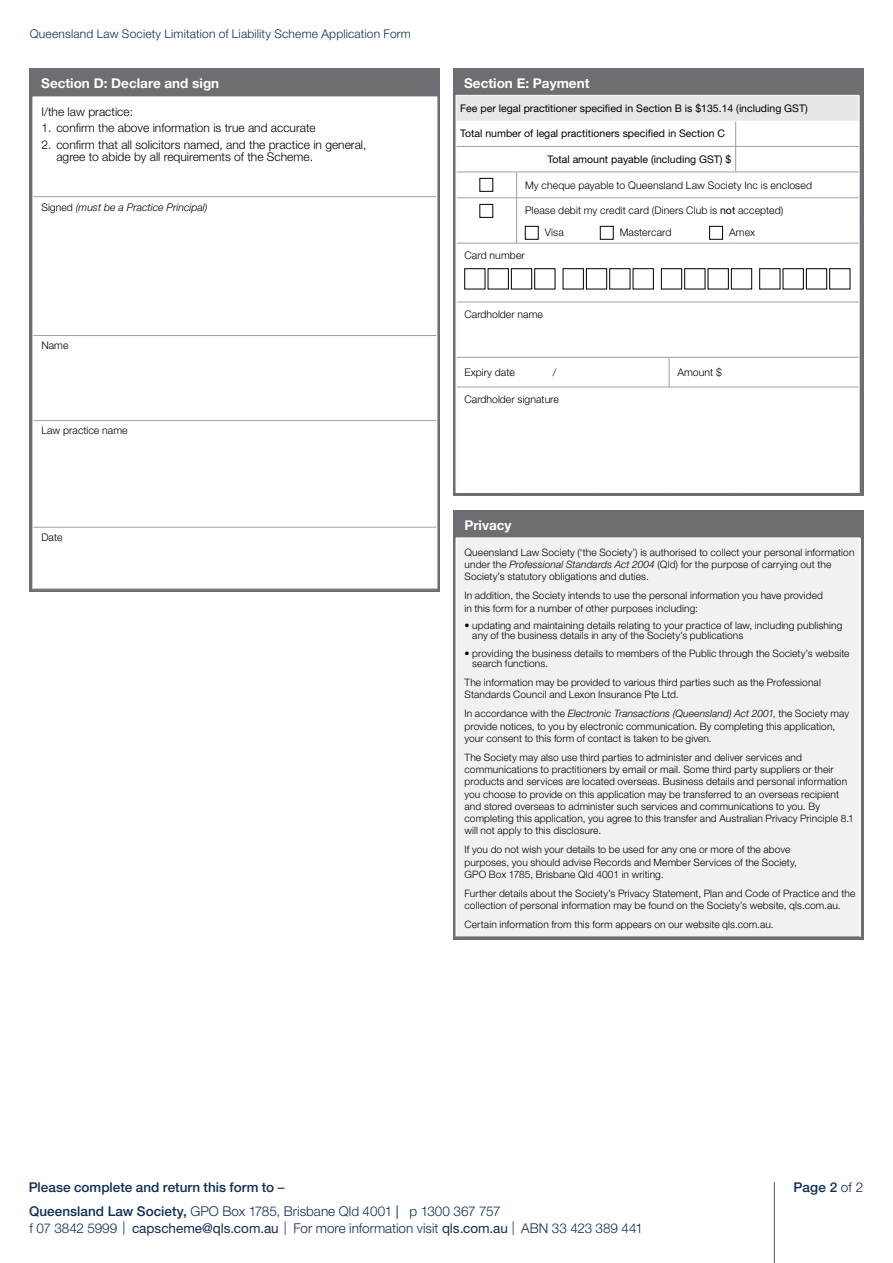
<style>
.page{position:relative;width:893px;height:1263px;background:#fff}
.page>*{position:absolute;margin:0;border:0;box-sizing:border-box;transform-origin:0 0}
.t1{font:300 13.5px/16.8px "Helvetica Neue LT Std";color:#0f2d52}
.t2{font:700 13.5px "Helvetica Neue LT Std";color:#fff}
.t3{font:500 13.5px "Helvetica Neue LT Std";color:#0f2d52}
.t4{font:300 12px/12px "Helvetica Neue LT Std";color:#000}
.t5{font:300 12px "Helvetica Neue LT Std";letter-spacing:.015em;color:#0f2d52}
.t6{font:300 10.5px/23px "Helvetica Neue LT Std";letter-spacing:.005em;color:#000}
.t7{font:10.5px "Helvetica Neue LT Std";color:#000}
.t8{font:italic 300 10.5px "Helvetica Neue LT Std";color:#000}
.t9{font:300 10.2px/12.3px "Helvetica Neue LT Std";letter-spacing:.01em;color:#000}
.s1{font-style:normal}
.s2{font-weight:400}
.s3{font-style:italic}
.s4{font-weight:300}
.s5{font-weight:500}
</style>
<div class="page">
<hr style="left:774px;top:1182px;width:1px;height:81px;background:#58595b">
<div style="left:30px;top:68px;width:410px;height:524px;background:#6d6e71"></div>
<div style="left:34px;top:98px;width:403px;height:491px;background:#fff"></div>
<hr style="left:33px;top:527px;width:404px;height:1px;background:#9d9fa2">
<hr style="left:33px;top:589px;width:404px;height:1px;background:#9d9fa2">
<hr style="left:33px;top:97px;width:404px;height:1px;background:#fff">
<hr style="left:33px;top:196px;width:404px;height:1px;background:#9d9fa2">
<hr style="left:33px;top:335px;width:404px;height:1px;background:#9d9fa2">
<hr style="left:33px;top:420px;width:404px;height:1px;background:#9d9fa2">
<hr style="left:33px;top:97px;width:1px;height:100px;background:#fff">
<hr style="left:437px;top:97px;width:1px;height:100px;background:#fff">
<hr style="left:33px;top:197px;width:1px;height:138px;background:#fff">
<hr style="left:437px;top:197px;width:1px;height:138px;background:#fff">
<hr style="left:33px;top:335px;width:1px;height:86px;background:#fff">
<hr style="left:437px;top:335px;width:1px;height:86px;background:#fff">
<hr style="left:33px;top:421px;width:1px;height:106px;background:#fff">
<hr style="left:437px;top:421px;width:1px;height:106px;background:#fff">
<hr style="left:33px;top:527px;width:1px;height:62px;background:#fff">
<hr style="left:437px;top:527px;width:1px;height:62px;background:#fff">
<div style="left:453px;top:68px;width:410px;height:428px;background:#6d6e71"></div>
<div style="left:457px;top:244px;width:402px;height:248px;background:#fff"></div>
<hr style="left:456px;top:302px;width:61px;height:1px;background:#9d9fa2">
<hr style="left:517px;top:302px;width:81px;height:1px;background:#9d9fa2">
<hr style="left:598px;top:302px;width:71px;height:1px;background:#9d9fa2">
<hr style="left:669px;top:302px;width:67px;height:1px;background:#9d9fa2">
<hr style="left:740px;top:302px;width:115px;height:1px;background:#9d9fa2">
<hr style="left:456px;top:357px;width:61px;height:1px;background:#9d9fa2">
<hr style="left:517px;top:357px;width:81px;height:1px;background:#9d9fa2">
<hr style="left:598px;top:357px;width:71px;height:1px;background:#9d9fa2">
<hr style="left:669px;top:357px;width:67px;height:1px;background:#9d9fa2">
<hr style="left:669px;top:357px;width:1px;height:30px;background:#9d9fa2">
<hr style="left:740px;top:357px;width:115px;height:1px;background:#9d9fa2">
<hr style="left:456px;top:387px;width:61px;height:1px;background:#9d9fa2">
<hr style="left:517px;top:387px;width:81px;height:1px;background:#9d9fa2">
<hr style="left:598px;top:387px;width:71px;height:1px;background:#9d9fa2">
<hr style="left:669px;top:387px;width:67px;height:1px;background:#9d9fa2">
<hr style="left:740px;top:387px;width:115px;height:1px;background:#9d9fa2">
<hr style="left:456px;top:243px;width:1px;height:59px;background:#fff">
<hr style="left:859px;top:243px;width:1px;height:59px;background:#fff">
<hr style="left:456px;top:302px;width:1px;height:55px;background:#fff">
<hr style="left:859px;top:302px;width:1px;height:55px;background:#fff">
<hr style="left:456px;top:357px;width:1px;height:30px;background:#fff">
<hr style="left:859px;top:357px;width:1px;height:30px;background:#fff">
<hr style="left:456px;top:387px;width:1px;height:105px;background:#fff">
<hr style="left:859px;top:387px;width:1px;height:105px;background:#fff">
<hr style="left:456px;top:492px;width:61px;height:1px;background:#fff">
<hr style="left:517px;top:492px;width:81px;height:1px;background:#fff">
<hr style="left:598px;top:492px;width:71px;height:1px;background:#fff">
<hr style="left:669px;top:492px;width:67px;height:1px;background:#fff">
<hr style="left:740px;top:492px;width:115px;height:1px;background:#fff">
<svg style="left:456px;top:95px;width:404px;height:149px;background:#f7f7f7"></svg>
<div style="left:480px;top:178px;width:13px;height:13px;border:1px solid #000"></div>
<div style="left:480px;top:204px;width:13px;height:14px;border:1px solid #000"></div>
<div style="left:525px;top:226px;width:13px;height:13px;border:1px solid #000"></div>
<div style="left:600px;top:226px;width:13px;height:13px;border:1px solid #000"></div>
<div style="left:709px;top:226px;width:14px;height:13px;border:1px solid #000"></div>
<svg style="left:464px;top:268px;width:91px;height:21px;background:#dadada"></svg>
<svg style="left:563px;top:268px;width:91px;height:21px;background:#dadada"></svg>
<svg style="left:661px;top:268px;width:91px;height:21px;background:#dadada"></svg>
<svg style="left:759px;top:268px;width:91px;height:21px;background:#dadada"></svg>
<div style="left:453px;top:510px;width:410px;height:430px;background:#6d6e71"></div>
<div style="left:456px;top:538px;width:404px;height:398px;background:#f1f1f2"></div>
<hr style="left:456px;top:936px;width:404px;height:1px;background:#9d9fa2">
<hr style="left:456px;top:538px;width:404px;height:1px;background:#fff">
<hr style="left:456px;top:538px;width:1px;height:398px;background:#fff">
<hr style="left:860px;top:538px;width:1px;height:398px;background:#fff">
<p class="t5" style="left:30px;top:27px;width:383px">Queensland Law Society Limitation of Liability Scheme Application Form</p>
<h1 class="t2" style="left:41px;top:75px;width:179px">Section D: Declare and sign</h1>
<p class="t4" style="left:41px;top:106px;width:93px">I/the law practice:</p>
<p class="t4" style="left:41px;top:122px;width:276px">1. confirm the above information is true and accurate</p>
<p class="t4" style="left:56px;top:138px;width:312px;text-indent:-15px">2. confirm that all solicitors named, and the practice in general, agree to abide by all requirements of the Scheme.</p>
<p class="t8" style="left:41px;top:201px;width:168px"><span class="s1">Signed</span> (must be a Practice Principal)</p>
<p class="t6" style="left:41px;top:334px;width:29px">Name</p>
<p class="t6" style="left:41px;top:419px;width:88px">Law practice name</p>
<p class="t6" style="left:41px;top:526px;width:23px">Date</p>
<h1 class="t2" style="left:464px;top:75px;width:127px">Section E: Payment</h1>
<p class="t7" style="left:460px;top:102px;width:349px">Fee per legal practitioner specified in Section B is $135.14 (including GST)</p>
<p class="t7" style="left:460px;top:127px;width:266px">Total number of legal practitioners specified in Section C</p>
<p class="t7" style="left:548px;top:153px;width:185px">Total amount payable (including GST) $</p>
<p class="t6" style="left:525px;top:173px;width:288px">My cheque payable to Queensland Law Society Inc is enclosed</p>
<p class="t6" style="left:545px;top:198px;width:240px;text-indent:-20px">Please debit my credit card (Diners Club is <span class="s2">not</span> accepted)<br>Visa</p>
<p class="t6" style="left:620px;top:221px;width:53px">Mastercard</p>
<p class="t6" style="left:729px;top:221px;width:28px">Amex</p>
<p class="t6" style="left:465px;top:243px;width:62px">Card number</p>
<p class="t6" style="left:465px;top:303px;width:80px">Cardholder name</p>
<p class="t6" style="left:465px;top:360px;width:52px">Expiry date</p>
<p class="t6" style="left:553px;top:360px;width:5px">/</p>
<p class="t6" style="left:678px;top:360px;width:46px">Amount $</p>
<p class="t6" style="left:465px;top:388px;width:96px">Cardholder signature</p>
<h1 class="t2" style="left:464px;top:517px;width:49px">Privacy</h1>
<p class="t9" style="left:465px;top:546px;width:391px">Queensland Law Society (‘the Society’) is authorised to collect your personal information under the <span class="s3">Professional Standards Act 2004</span> (Qld) for the purpose of carrying out the<br>Society’s statutory obligations and duties.</p>
<p class="t9" style="left:465px;top:589px;width:360px">In addition, the Society intends to use the personal information you have provided in this form for a number of other purposes including:</p>
<p class="t9" style="left:472px;top:620px;width:372px;line-height:10.5px;text-indent:-8px">• updating and maintaining details relating to your practice of law, including publishing any of the business details in any of the Society’s publications</p>
<p class="t9" style="left:472px;top:647px;width:379px;line-height:10.5px;text-indent:-8px">• providing the business details to members of the Public through the Society’s website search functions.</p>
<p class="t9" style="left:465px;top:676px;width:358px">The information may be provided to various third parties such as the Professional<br>Standards Council and Lexon Insurance Pte Ltd.</p>
<p class="t9" style="left:465px;top:707px;width:386px">In accordance with the <span class="s3">Electronic Transactions (Queensland) Act 2001</span>, the Society may provide notices, to you by electronic communication. By completing this application, your consent to this form of contact is taken to be given.</p>
<p class="t9" style="left:465px;top:751px;width:391px">The Society may also use third parties to administer and deliver services and communications to practitioners by email or mail. Some third party suppliers or their products and services are located overseas. Business details and personal information you choose to provide on this application may be transferred to an overseas recipient and stored overseas to administer such services and communications to you. By completing this application, you agree to this transfer and Australian Privacy Principle 8.1 will not apply to this disclosure.</p>
<p class="t9" style="left:465px;top:843px;width:334px">If you do not wish your details to be used for any one or more of the above purposes, you should advise Records and Member Services of the Society,<br>GPO Box 1785, Brisbane Qld 4001 in writing.</p>
<p class="t9" style="left:465px;top:887px;width:392px">Further details about the Society’s Privacy Statement, Plan and Code of Practice and the collection of personal information may be found on the Society’s website, qls.com.au.</p>
<p class="t9" style="left:465px;top:918px;width:311px">Certain information from this form appears on our website qls.com.au.</p>
<h1 class="t3" style="left:29px;top:1179px;width:257px">Please complete and return this form to <span class="s2">–</span></h1>
<h1 class="t3" style="left:794px;top:1179px;width:71px">Page 2 <span class="s4">of 2</span></h1>
<h1 class="t1" style="left:29px;top:1203px;width:615px"><span class="s5">Queensland Law Society,</span> GPO Box 1785, Brisbane Qld 4001 <span class="s2">|</span> p 1300 367 757<br>f 07 3842 5999 | <span class="s2">capscheme@qls.com.au</span> | For more information visit <span class="s2">qls.com.au</span> | ABN 33 423 389 441</h1>
</div>
